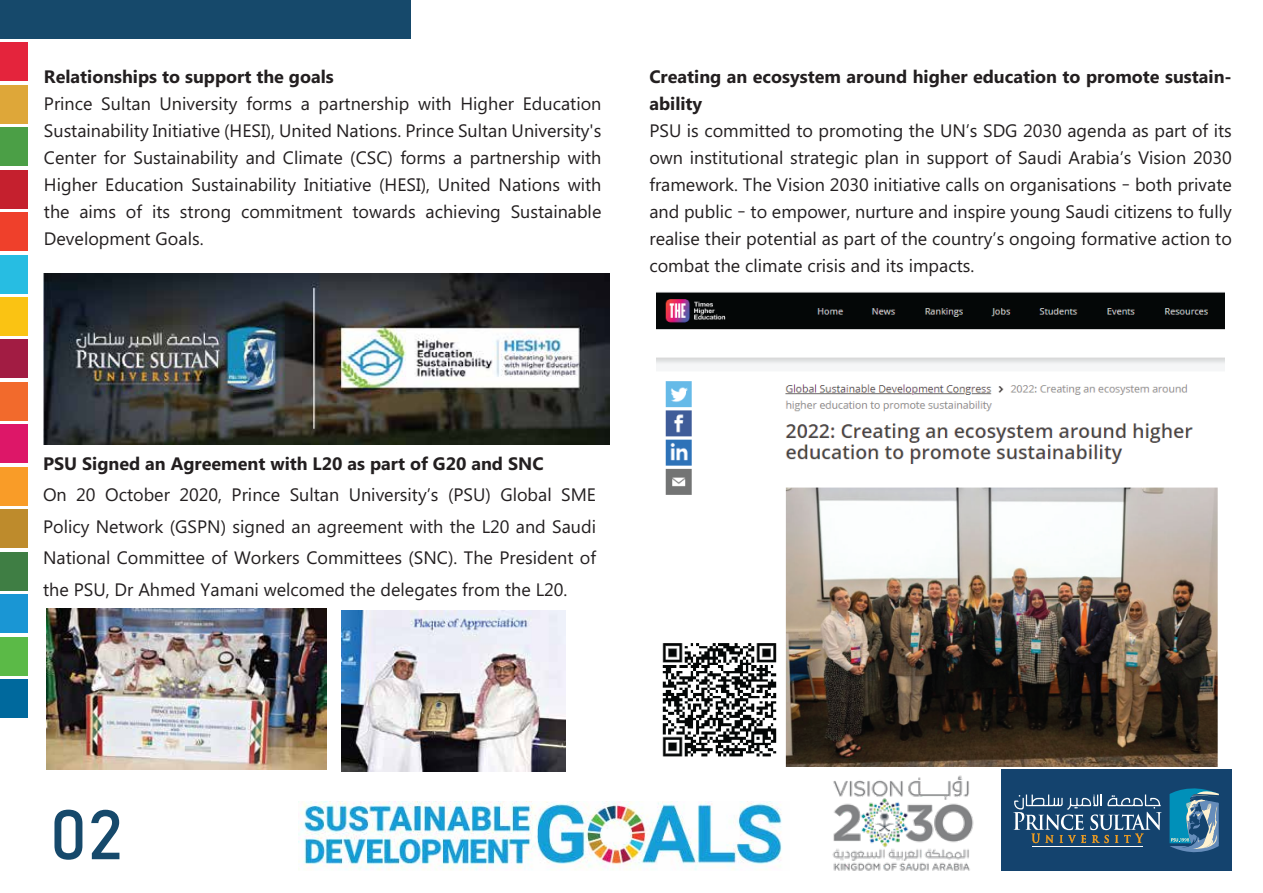
<style>
.page{position:relative;width:1263px;height:893px;background:#fff}
.page>*{position:absolute;margin:0;border:0;box-sizing:border-box;transform-origin:0 0}
.t1{font:69px "Bahnschrift";color:#16496b}
.t2{font:18px/27px "Microsoft Phags Pa";color:#231f20;text-align:justify}
.t3{font:700 18px/27px "Microsoft Phags Pa";color:#231f20}
</style>
<div class="page">
<div style="left:1001px;top:769px;width:231px;height:102px;background:#14436e"></div>
<svg style="left:1169px;top:788px;width:50px;height:65px"></svg>
<hr style="left:1033px;top:846px;width:110px;height:1px;background:#fff">
<svg style="left:1013px;top:794px;width:148px;height:49px"></svg>
<div style="left:0;top:0;width:410px;height:39px;background:#16496b"></div>
<div style="left:0;top:42px;width:27px;height:39px;background:#e4243c"></div>
<div style="left:0;top:85px;width:27px;height:39px;background:#dea739"></div>
<div style="left:0;top:127px;width:27px;height:39px;background:#4b9f46"></div>
<div style="left:0;top:170px;width:27px;height:39px;background:#c5202e"></div>
<div style="left:0;top:212px;width:27px;height:39px;background:#ef402b"></div>
<div style="left:0;top:255px;width:27px;height:38px;background:#27bde2"></div>
<div style="left:0;top:297px;width:27px;height:39px;background:#fac313"></div>
<div style="left:0;top:340px;width:27px;height:38px;background:#a21c43"></div>
<div style="left:0;top:382px;width:27px;height:39px;background:#f26a2c"></div>
<div style="left:0;top:424px;width:27px;height:39px;background:#dd1768"></div>
<div style="left:0;top:467px;width:27px;height:39px;background:#f99c28"></div>
<div style="left:0;top:509px;width:27px;height:39px;background:#be8b2c"></div>
<div style="left:0;top:552px;width:27px;height:39px;background:#3f7e44"></div>
<div style="left:0;top:594px;width:27px;height:39px;background:#1a96d4"></div>
<div style="left:0;top:637px;width:27px;height:38px;background:#5bba47"></div>
<div style="left:0;top:679px;width:27px;height:39px;background:#00699d"></div>
<img style="left:832px;top:775px;width:142px;height:96px">
<img style="left:298px;top:801px;width:484px;height:69px">
<img style="left:43px;top:273px;width:566px;height:171px">
<img style="left:47px;top:608px;width:279px;height:161px">
<img style="left:341px;top:610px;width:224px;height:161px">
<img style="left:656px;top:292px;width:569px;height:474px">
<img style="left:656px;top:634px;width:126px;height:129px">
<p class="t3" style="left:44px;top:62px;width:291px">Relationships to support the goals</p>
<p class="t2" style="left:44px;top:89px;width:559px">Prince Sultan University forms a partnership with Higher Education Sustainability Initiative (HESI), United Nations. Prince Sultan University's Center for Sustainability and Climate (CSC) forms a partnership with Higher Education Sustainability Initiative (HESI), United Nations with the aims of its strong commitment towards achieving Sustainable Development Goals.</p>
<p class="t3" style="left:649px;top:62px;width:584px">Creating an ecosystem around higher education to promote sustain&shy;ability</p>
<p class="t2" style="left:649px;top:116px;width:584px">PSU is committed to promoting the UN’s SDG 2030 agenda as part of its own institutional strategic plan in support of Saudi Arabia’s Vision 2030 framework. The Vision 2030 initiative calls on organisations – both private and public – to empower, nurture and inspire young Saudi citizens to fully realise their potential as part of the country’s ongoing formative action to combat the climate crisis and its impacts.</p>
<p class="t3" style="left:43px;top:449px;width:502px">PSU Signed an Agreement with L20 as part of G20 and SNC</p>
<p class="t2" style="left:43px;top:478px;width:554px;line-height:31.5px">On 20 October 2020, Prince Sultan University’s (PSU) Global SME Policy Network (GSPN) signed an agreement with the L20 and Saudi National Committee of Workers Committees (SNC). The President of the PSU, Dr Ahmed Yamani welcomed the delegates from the L20.</p>
<h1 class="t1" style="left:49px;top:782px;width:75px">02</h1>
</div>
